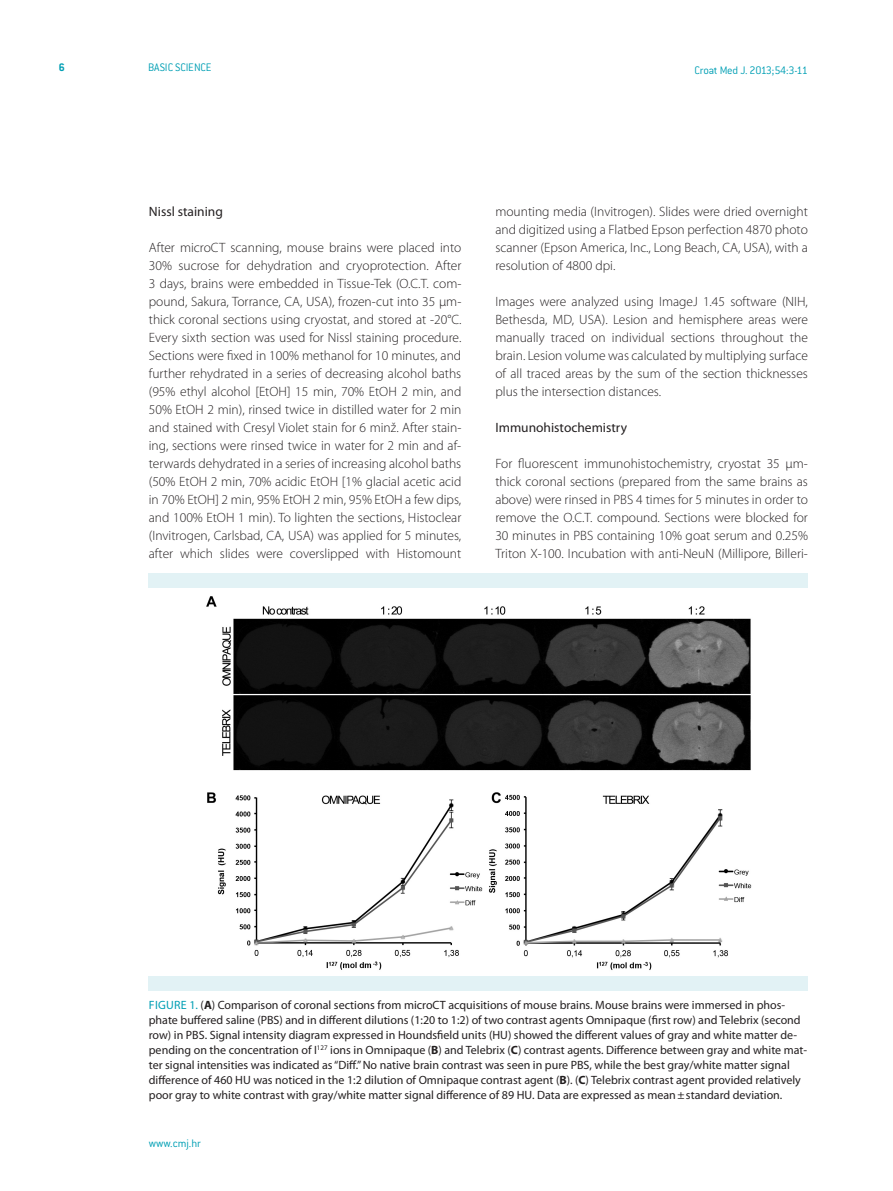
<style>
.page{position:relative;width:893px;height:1191px;background:#fff}
.page>*{position:absolute;margin:0;border:0;box-sizing:border-box;transform-origin:0 0}
.t1{font:300 13.5px/18px "Myriad Pro";color:#231f20;text-align:justify}
.t2{font:13.5px "Myriad Pro";color:#231f20}
.t3{font:12px/15px "Myriad Pro";color:#231f20}
.t4{font:300 12px "ITC Conduit LTCE";letter-spacing:-.015em;color:#009fb4}
.t5{font:700 12px "ITC Conduit LTCE";color:#009fb4}
.s1{color:#009fb4}
.s2{font-weight:700}
</style>
<div class="page">
<img style="left:206px;top:596px;width:546px;height:374px">
<div style="left:149px;top:573px;width:659px;height:15px;background:#e2f2f5"></div>
<div style="left:149px;top:976px;width:659px;height:15px;background:#e2f2f5"></div>
<p class="t5" style="left:59px;top:60px;width:8px">6</p>
<p class="t4" style="left:148px;top:61px;width:65px">BASIC SCIENCE</p>
<p class="t4" style="left:694px;top:63px;width:115px">Croat Med J. 2013;54:3-11</p>
<p class="t2" style="left:149px;top:203px;width:76px">N issl staining</p>
<p class="t1" style="left:149px;top:238px;width:314px">After microCT scanning, mouse brains were placed into 30% sucrose for dehydration and cryoprotection. After 3 days, brains were embedded in Tissue-Tek (O.C.T. com&shy;pound, Sakura, Torrance, CA, USA), frozen-cut into 35 μm&shy;thick coronal sections using cryostat, and stored at -20°C.<br>Every sixth section was used for Nissl staining procedure.<br>Sections were fixed in 100% methanol for 10 minutes, and further rehydrated in a series of decreasing alcohol baths (95% ethyl alcohol [EtOH] 15 min, 70% EtOH 2 min, and 50% EtOH 2 min), rinsed twice in distilled water for 2 min and stained with Cresyl Violet stain for 6 minž. After stain&shy;ing, sections were rinsed twice in water for 2 min and af&shy;terwards dehydrated in a series of increasing alcohol baths (50% EtOH 2 min, 70% acidic EtOH [1% glacial acetic acid in 70% EtOH] 2 min, 95% EtOH 2 min, 95% EtOH a few dips, and 100% EtOH 1 min). To lighten the sections, Histoclear (Invitrogen, Carlsbad, CA, USA) was applied for 5 minutes, after which slides were coverslipped with Histomount</p>
<p class="t1" style="left:495px;top:202px;width:314px">mounting media (Invitrogen). Slides were dried overnight and digitized using a Flatbed Epson perfection 4870 photo scanner (Epson America, Inc., Long Beach, CA, USA), with a resolution of 4800 dpi.</p>
<p class="t1" style="left:495px;top:292px;width:314px">Images were analyzed using ImageJ 1.45 software (NIH, Bethesda, MD, USA). Lesion and hemisphere areas were manually traced on individual sections throughout the brain. Lesion volume was calculated by multiplying surface of all traced areas by the sum of the section thicknesses plus the intersection distances.</p>
<p class="t2" style="left:495px;top:419px;width:133px">Immunohistochemistry</p>
<p class="t1" style="left:495px;top:454px;width:314px">For fluorescent immunohistochemistry, cryostat 35 µm&shy;thick coronal sections (prepared from the same brains as above) were rinsed in PBS 4 times for 5 minutes in order to remove the O.C.T. compound. Sections were blocked for 30 minutes in PBS containing 10% goat serum and 0.25% Triton X-100. Incubation with anti-NeuN (Millipore, Billeri-</p>
<p class="t3" style="left:149px;top:997px;width:660px"><span class="s1">Fig ure 1.</span> (<span class="s2">A</span>) Comparison of coronal sections from microCT acquisitions of mouse brains. Mouse brains were immersed in phos&shy;phate buffered saline (PBS) and in different dilutions (1:20 to 1:2) of two contrast agents Omnipaque (first row) and Telebrix (second row) in PBS. Signal intensity diagram expressed in Houndsfield units (HU) showed the different values of gray and white matter de&shy;pending on the concentration of I<sup>127</sup> ions in Omnipaque (<span class="s2">B</span>) and Telebrix (<span class="s2">C</span>) contrast agents. Difference between gray and white mat&shy;ter signal intensities was indicated as “Diff.” No native brain contrast was seen in pure PBS, while the best gray/white matter signal difference of 460 HU was noticed in the 1:2 dilution of Omnipaque contrast agent (<span class="s2">B</span>). (<span class="s2">C</span>) Telebrix contrast agent provided relatively poor gray to white contrast with gray/white matter signal difference of 89 HU. Data are expressed as mean±standard deviation.</p>
<p class="t4" style="left:149px;top:1136px;width:54px">www.cmj.hr</p>
</div>
